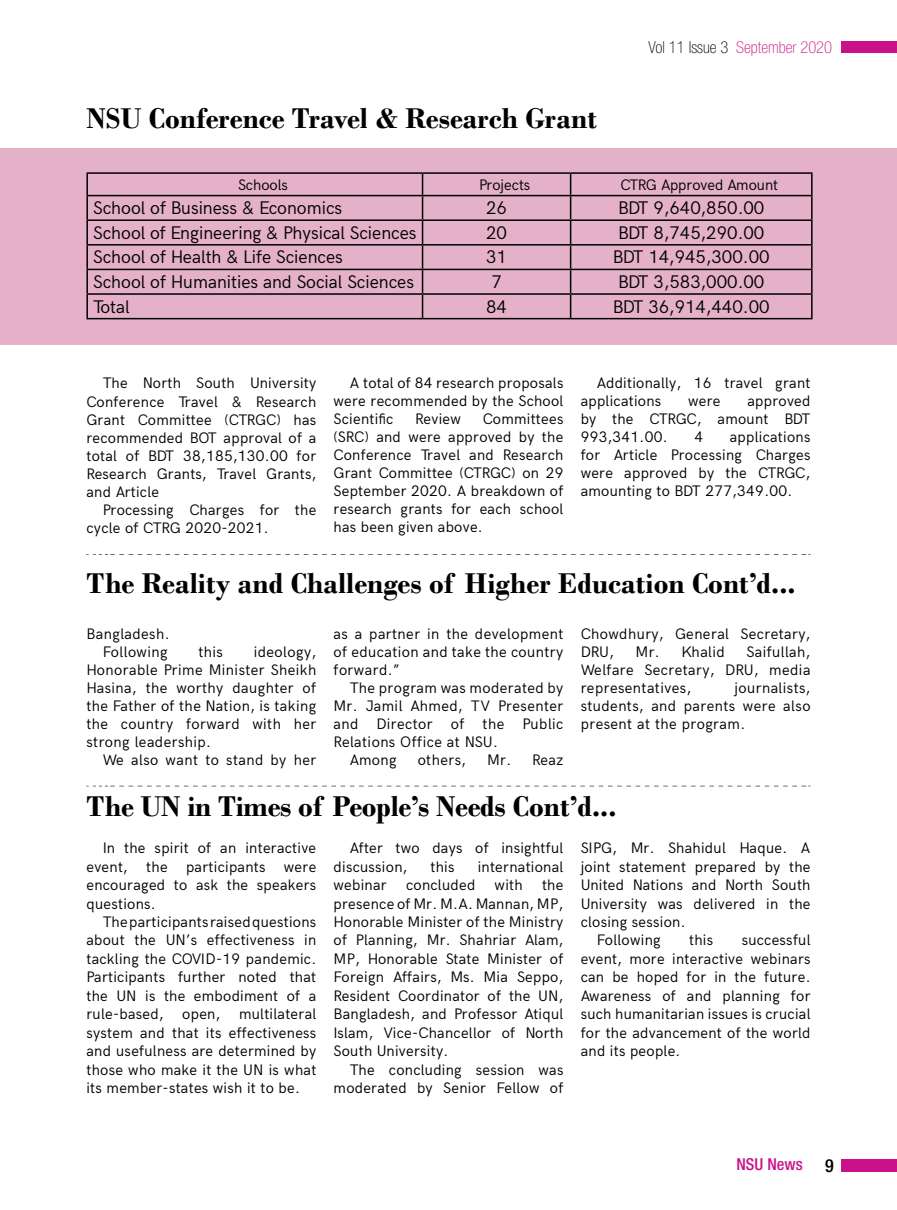
<style>
.page{position:relative;width:897px;height:1210px;background:#fff}
.page>*{position:absolute;margin:0;border:0;box-sizing:border-box;transform-origin:0 0}
.t1{font:700 30px "Bodoni";color:#000}
.t2{font:18px "Acari Sans";color:#000}
.t3{font:100 condensed 16.5px "Helvetica Neue LT Pro";color:#cf128c}
.t4{font:500 condensed 16.5px "Helvetica Neue LT Pro";color:#cb118a}
.t5{font:15px/18px "Acari Sans";letter-spacing:.02em;color:#000;text-align:justify}
.t6{font:15px "Acari Sans";color:#000}
.s1{color:#000}
.s2{font-size:18px;color:#000}
</style>
<div class="page">
<div style="left:840px;top:1158px;width:56px;height:13px;background:#cb118a"></div>
<div style="left:840px;top:41px;width:56px;height:11px;background:#cb118a"></div>
<div style="left:0;top:148px;width:896px;height:197px;background:#e5b1c8"></div>
<hr style="left:86px;top:172px;width:336px;height:2px;background:#000">
<hr style="left:86px;top:174px;width:2px;height:21px;background:#000">
<hr style="left:422px;top:172px;width:148px;height:2px;background:#000">
<hr style="left:570px;top:172px;width:242px;height:2px;background:#000">
<hr style="left:569px;top:174px;width:2px;height:21px;background:#000">
<hr style="left:86px;top:195px;width:336px;height:1px;background:#000">
<hr style="left:86px;top:196px;width:2px;height:23px;background:#000">
<hr style="left:422px;top:195px;width:148px;height:1px;background:#000">
<hr style="left:570px;top:195px;width:242px;height:1px;background:#000">
<hr style="left:569px;top:196px;width:2px;height:23px;background:#000">
<hr style="left:86px;top:219px;width:336px;height:2px;background:#000">
<hr style="left:86px;top:221px;width:2px;height:23px;background:#000">
<hr style="left:422px;top:219px;width:148px;height:2px;background:#000">
<hr style="left:570px;top:219px;width:242px;height:2px;background:#000">
<hr style="left:569px;top:221px;width:2px;height:23px;background:#000">
<hr style="left:86px;top:244px;width:336px;height:1px;background:#000">
<hr style="left:86px;top:245px;width:2px;height:24px;background:#000">
<hr style="left:422px;top:244px;width:148px;height:1px;background:#000">
<hr style="left:570px;top:244px;width:242px;height:1px;background:#000">
<hr style="left:569px;top:245px;width:2px;height:24px;background:#000">
<hr style="left:86px;top:269px;width:336px;height:1px;background:#000">
<hr style="left:86px;top:270px;width:2px;height:23px;background:#000">
<hr style="left:422px;top:269px;width:148px;height:1px;background:#000">
<hr style="left:570px;top:269px;width:242px;height:1px;background:#000">
<hr style="left:569px;top:270px;width:2px;height:23px;background:#000">
<hr style="left:86px;top:293px;width:336px;height:2px;background:#000">
<hr style="left:86px;top:295px;width:2px;height:23px;background:#000">
<hr style="left:422px;top:293px;width:148px;height:2px;background:#000">
<svg style="left:422px;top:174px;width:1px;height:144px"></svg>
<hr style="left:570px;top:293px;width:242px;height:2px;background:#000">
<hr style="left:569px;top:295px;width:2px;height:23px;background:#000">
<svg style="left:811px;top:174px;width:1px;height:144px"></svg>
<hr style="left:86px;top:318px;width:336px;height:1px;background:#000">
<hr style="left:422px;top:318px;width:148px;height:1px;background:#000">
<hr style="left:570px;top:318px;width:242px;height:1px;background:#000">
<svg style="left:86px;top:785px;width:724px;height:1px"></svg>
<svg style="left:86px;top:554px;width:724px;height:1px"></svg>
<h1 class="t1" style="left:86px;top:100px;width:512px">NSU Conference Travel &amp; Research Grant</h1>
<p class="t3" style="left:648px;top:38px;width:185px"><span class="s1">Vol 11 Issue 3</span> September 2020</p>
<p class="t6" style="left:238px;top:173px;width:51px">Schools</p>
<p class="t6" style="left:479px;top:173px;width:53px">Projects</p>
<p class="t6" style="left:620px;top:173px;width:159px">CTRG Approved Amount</p>
<p class="t2" style="left:93px;top:194px;width:250px">School of Business &amp; Economics</p>
<p class="t2" style="left:486px;top:194px;width:22px">26</p>
<p class="t2" style="left:618px;top:194px;width:148px">BDT 9,640,850.00</p>
<p class="t2" style="left:93px;top:219px;width:325px">School of Engineering &amp; Physical Sciences</p>
<p class="t2" style="left:486px;top:219px;width:22px">20</p>
<p class="t2" style="left:618px;top:219px;width:148px">BDT 8,745,290.00</p>
<p class="t2" style="left:93px;top:244px;width:251px">School of Health &amp; Life Sciences</p>
<p class="t2" style="left:486px;top:244px;width:22px">31</p>
<p class="t2" style="left:612px;top:244px;width:158px">BDT 14,945,300.00</p>
<p class="t2" style="left:93px;top:268px;width:322px">School of Humanities and Social Sciences</p>
<p class="t2" style="left:491px;top:268px;width:12px">7</p>
<p class="t2" style="left:618px;top:268px;width:148px">BDT 3,583,000.00</p>
<p class="t2" style="left:93px;top:293px;width:38px">Total</p>
<p class="t2" style="left:486px;top:293px;width:22px">84</p>
<p class="t2" style="left:612px;top:293px;width:158px">BDT 36,914,440.00</p>
<p class="t5" style="left:86px;top:373px;width:231px;text-indent:16px">The North South University Conference Travel &amp; Research Grant Committee (CTRGC) has recommended BOT approval of a total of BDT 38,185,130.00 for Research Grants, Travel Grants, and Article</p>
<p class="t5" style="left:86px;top:499px;width:231px;text-indent:16px">Processing Charges for the cycle of CTRG 2020-2021.</p>
<p class="t5" style="left:333px;top:373px;width:231px;text-indent:16px">A total of 84 research proposals were recommended by the School Scientific</p>
<p class="t5" style="left:333px;top:409px;width:231px;text-indent:149px">Committees (SRC) and were approved by the Conference Travel and Research Grant Committee (CTRGC) on 29<br>September 2020. A breakdown of research grants for each school has been given above.</p>
<p class="t5" style="left:415px;top:409px;width:47px">Review</p>
<p class="t5" style="left:580px;top:373px;width:231px;text-indent:16px">Additionally, 16 travel grant applications</p>
<p class="t5" style="left:580px;top:391px;width:231px;text-indent:167px">approved by the CTRGC, amount BDT 993,341.00.</p>
<p class="t5" style="left:688px;top:391px;width:34px">were</p>
<p class="t5" style="left:580px;top:427px;width:231px;text-indent:149px">applications for Article Processing Charges were approved by the CTRGC, amounting to BDT 277,349.00.</p>
<p class="t5" style="left:694px;top:427px;width:10px">4</p>
<h1 class="t1" style="left:86px;top:566px;width:710px">The Reality and Challenges of Higher Education Cont’d...</h1>
<p class="t5" style="left:86px;top:624px;width:85px;text-align:right">Bangladesh.<br>Following</p>
<p class="t5" style="left:580px;top:624px;width:231px">Chowdhury, General Secretary,<br>DRU,</p>
<p class="t5" style="left:333px;top:624px;width:231px">as a partner in the development of education and take the country forward.”</p>
<p class="t5" style="left:350px;top:678px;width:215px">The program was moderated by</p>
<p class="t5" style="left:333px;top:696px;width:231px">Mr. Jamil Ahmed, TV Presenter</p>
<p class="t5" style="left:333px;top:714px;width:231px">and Director of the Public</p>
<p class="t5" style="left:333px;top:732px;width:166px">Relations Office at NSU.</p>
<p class="t5" style="left:350px;top:750px;width:48px">Among</p>
<p class="t5" style="left:417px;top:750px;width:50px">others,</p>
<p class="t5" style="left:487px;top:750px;width:78px">Mr. Reaz</p>
<p class="t5" style="left:580px;top:642px;width:231px;text-indent:166px">Saifullah, Welfare Secretary, DRU, media representatives,</p>
<p class="t5" style="left:86px;top:642px;width:231px;text-indent:167px">ideology, Honorable Prime Minister Sheikh Hasina, the worthy daughter of the Father of the Nation, is taking the country forward with her strong leadership.</p>
<p class="t5" style="left:103px;top:750px;width:215px">We also want to stand by her</p>
<p class="t5" style="left:198px;top:642px;width:26px">this</p>
<p class="t5" style="left:635px;top:642px;width:91px">Mr. Khalid</p>
<p class="t5" style="left:580px;top:678px;width:231px;text-indent:154px">journalists, students, and parents were also present at the program.</p>
<h1 class="t1" style="left:86px;top:789px;width:531px">The UN in Times of People’s Needs Cont’d...</h1>
<p class="t5" style="left:86px;top:837px;width:231px;line-height:18.5px;text-indent:16px">In the spirit of an interactive event, the participants were encouraged to ask the speakers questions.</p>
<p class="t5" style="left:86px;top:911px;width:231px;line-height:18.5px;text-indent:16px">The participants raised questions about the UN’s effectiveness in tackling the COVID-19 pandemic.<br>Participants further noted that the UN is the embodiment of a rule-based, open, multilateral system and that its effectiveness and usefulness are determined by those who make it the UN is what its member-states wish it to be.</p>
<p class="t5" style="left:580px;top:838px;width:231px">SIPG, Mr. Shahidul Haque. A</p>
<p class="t5" style="left:580px;top:856px;width:231px">joint statement prepared by the</p>
<p class="t5" style="left:580px;top:874px;width:231px">United Nations and North South</p>
<p class="t5" style="left:580px;top:893px;width:231px">University was delivered in the</p>
<p class="t5" style="left:580px;top:911px;width:106px">closing session.</p>
<p class="t5" style="left:597px;top:930px;width:65px">Following</p>
<p class="t5" style="left:689px;top:930px;width:26px">this</p>
<p class="t5" style="left:333px;top:837px;width:231px;line-height:18.5px;text-indent:16px">After two days of insightful discussion,</p>
<p class="t5" style="left:430px;top:856px;width:26px">this</p>
<p class="t5" style="left:477px;top:856px;width:87px">international</p>
<p class="t5" style="left:333px;top:874px;width:55px">webinar</p>
<p class="t5" style="left:406px;top:874px;width:71px">concluded</p>
<p class="t5" style="left:494px;top:874px;width:30px">with</p>
<p class="t5" style="left:333px;top:874px;width:231px;line-height:18.5px;text-indent:208px">the presence of Mr. M.A. Mannan, MP, Honorable Minister of the Ministry of Planning, Mr. Shahriar Alam, MP, Honorable State Minister of Foreign Affairs, Ms. Mia Seppo, Resident Coordinator of the UN, Bangladesh, and Professor Atiqul Islam, Vice-Chancellor of North South University.</p>
<p class="t5" style="left:333px;top:1059px;width:231px;line-height:18.5px;text-align:right">The concluding session was moderated by Senior Fellow of</p>
<p class="t5" style="left:580px;top:930px;width:231px;line-height:18.5px;text-indent:161px">successful event, more interactive webinars can be hoped for in the future.<br>Awareness of and planning for such humanitarian issues is crucial for the advancement of the world and its people.</p>
<p class="t4" style="left:736px;top:1154px;width:99px">NSU News <span class="s2">9</span></p>
</div>
